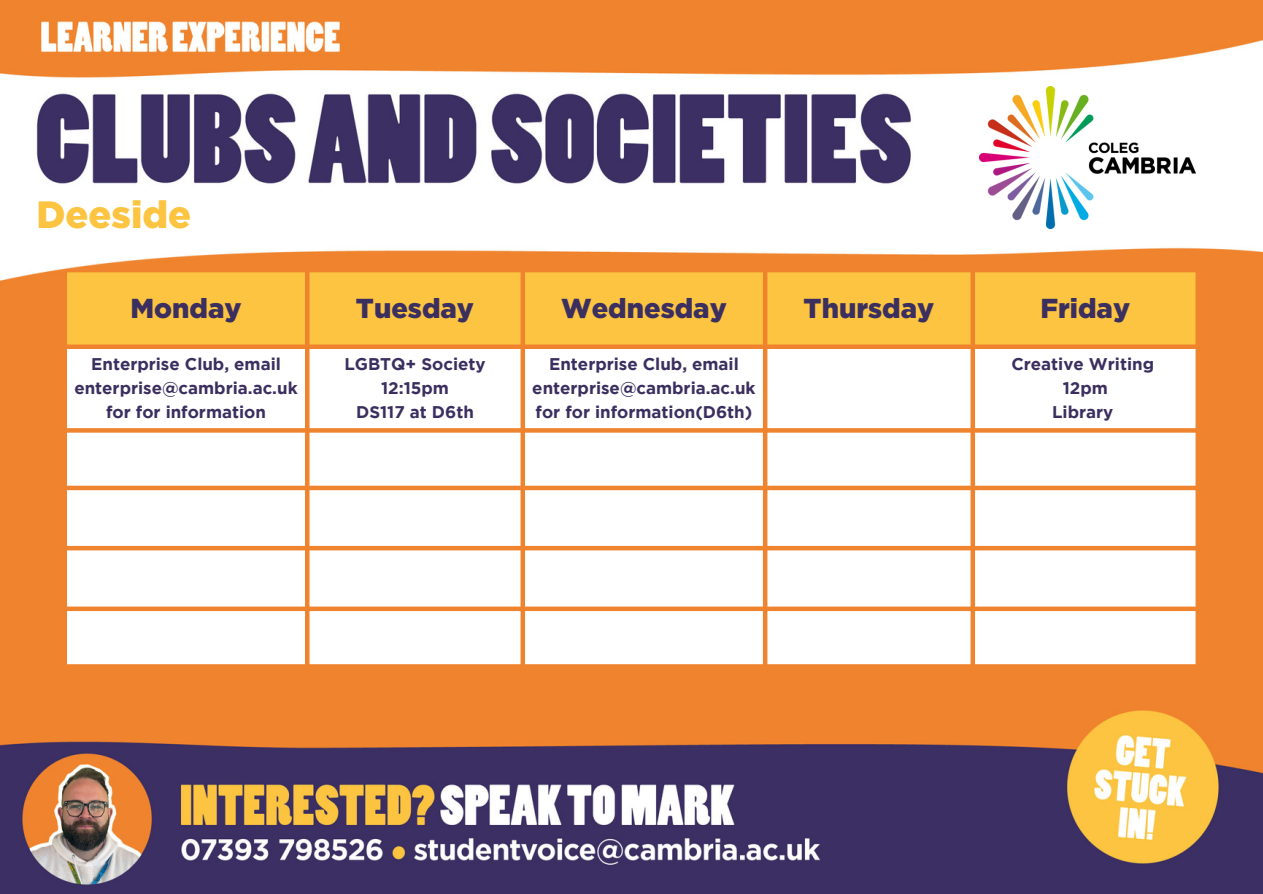
<style>
.page{position:relative;width:1263px;height:894px;background:#fff}
.page>*{position:absolute;margin:0;border:0;box-sizing:border-box;transform-origin:0 0}
.t1{font:900 37.95px "Gotham";color:#fdc441}
.t2{font:900 27.45px "Gotham";color:#3b2f5f}
.t3{font:700 16.95px/23.5px "Gotham";color:#3b2f5f;text-align:center}
</style>
<div class="page">
<img style="left:0;top:0;width:1263px;height:893px">
<div style="left:67px;top:272px;width:1128px;height:72px;background:#fdc441"></div>
<svg style="left:67px;top:349px;width:1128px;height:315px"></svg>
<img style="left:979px;top:87px;width:216px;height:141px">
<h1 class="t1" style="left:36px;top:192px;width:156px">Deeside</h1>
<h2 class="t2" style="left:130px;top:293px;width:113px">Monday</h2>
<h2 class="t2" style="left:356px;top:293px;width:120px">Tuesday</h2>
<h2 class="t2" style="left:561px;top:293px;width:167px">Wednesday</h2>
<h2 class="t2" style="left:804px;top:293px;width:132px">Thursday</h2>
<h2 class="t2" style="left:1040px;top:293px;width:91px">Friday</h2>
<p class="t3" style="left:74px;top:353px;width:225px">Enterprise Club, email enterprise@cambria.ac.uk for for information</p>
<p class="t3" style="left:344px;top:353px;width:143px">LGBTQ+ Society<br>12:15pm<br>DS117 at D6th</p>
<p class="t3" style="left:532px;top:353px;width:225px">Enterprise Club, email enterprise@cambria.ac.uk for for information(D6th)</p>
<p class="t3" style="left:1011px;top:353px;width:144px">Creative Writing<br>12pm<br>Library</p>
</div>
